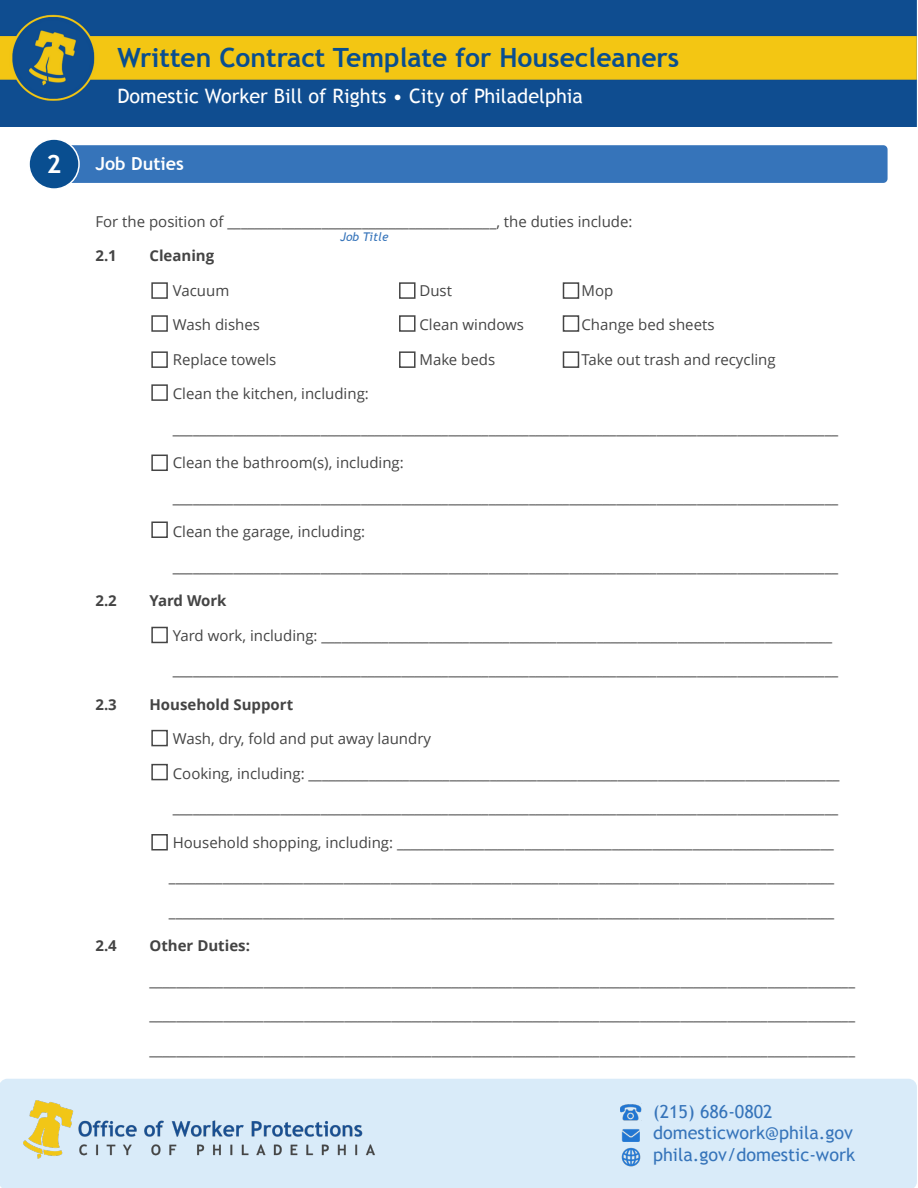
<style>
.page{position:relative;width:918px;height:1188px;background:#fff}
.page>*{position:absolute;margin:0;border:0;box-sizing:border-box;transform-origin:0 0}
.t1{font:700 26.55px "Trebuchet MS";color:#094e90}
.t2{font:700 25.35px "Trebuchet MS";color:#fff}
.t3{font:19.95px "Trebuchet MS";color:#fff}
.t4{font:18px/21.6px "Trebuchet MS";color:#3674ba}
.t5{font:700 18px "Trebuchet MS";color:#fff}
.t6{font:15px "Open Sans";color:#444}
.t7{font:700 15px "Open Sans";color:#444}
.t8{font:italic 12px "Trebuchet MS";color:#3674ba}
</style>
<div class="page">
<div style="left:67px;top:145px;width:821px;height:38px;background:#3674ba;border-radius:4px"></div>
<img style="left:0;top:0;width:917px;height:126px">
<div style="left:0;top:1079px;width:917px;height:109px;background:#d9ebf9"></div>
<img style="left:23px;top:1100px;width:352px;height:59px">
<img style="left:621px;top:1104px;width:20px;height:16px">
<img style="left:622px;top:1129px;width:18px;height:13px">
<img style="left:620px;top:1146px;width:22px;height:22px;border-radius:11px">
<div style="left:29px;top:139px;width:50px;height:50px;background:#094e90;border-radius:50%"></div>
<div style="left:28px;top:138px;width:52px;height:52px;border:2px solid #fff;border-radius:50%"></div>
<div style="left:151px;top:282px;width:17px;height:17px;border:2px solid #444"></div>
<div style="left:151px;top:315px;width:17px;height:17px;border:2px solid #444"></div>
<div style="left:151px;top:351px;width:17px;height:17px;border:2px solid #444"></div>
<div style="left:151px;top:384px;width:17px;height:17px;border:2px solid #444"></div>
<div style="left:399px;top:282px;width:17px;height:17px;border:2px solid #444"></div>
<div style="left:399px;top:315px;width:17px;height:17px;border:2px solid #444"></div>
<div style="left:151px;top:455px;width:17px;height:16px;border:2px solid #444"></div>
<div style="left:151px;top:522px;width:17px;height:16px;border:2px solid #444"></div>
<div style="left:151px;top:627px;width:17px;height:16px;border:2px solid #444"></div>
<div style="left:151px;top:730px;width:17px;height:16px;border:2px solid #444"></div>
<div style="left:151px;top:764px;width:17px;height:16px;border:2px solid #444"></div>
<div style="left:399px;top:351px;width:17px;height:17px;border:2px solid #444"></div>
<div style="left:563px;top:282px;width:16px;height:17px;border:2px solid #444"></div>
<div style="left:563px;top:315px;width:16px;height:17px;border:2px solid #444"></div>
<div style="left:563px;top:351px;width:16px;height:17px;border:2px solid #444"></div>
<div style="left:151px;top:834px;width:17px;height:17px;border:2px solid #444"></div>
<h2 class="t2" style="left:46px;top:149px;width:16px">2</h2>
<h1 class="t1" style="left:117px;top:41px;width:564px">Written Contract Template for Housecleaners</h1>
<h3 class="t3" style="left:117px;top:84px;width:467px">Domestic Worker Bill of Rights • City of Philadelphia</h3>
<p class="t5" style="left:95px;top:153px;width:90px">Job Duties</p>
<p class="t6" style="left:95px;top:211px;width:539px">For the position of ________________________________________, the duties include:</p>
<p class="t7" style="left:149px;top:245px;width:66px">Cleaning</p>
<p class="t8" style="left:340px;top:229px;width:50px">Job Title</p>
<p class="t7" style="left:95px;top:245px;width:23px">2.1</p>
<p class="t7" style="left:95px;top:590px;width:23px">2.2</p>
<p class="t7" style="left:95px;top:693px;width:23px">2.3</p>
<p class="t7" style="left:95px;top:935px;width:23px">2.4</p>
<p class="t6" style="left:173px;top:280px;width:58px">Vacuum</p>
<p class="t6" style="left:173px;top:314px;width:89px">Wash dishes</p>
<p class="t6" style="left:419px;top:280px;width:34px">Dust</p>
<p class="t6" style="left:419px;top:314px;width:106px">Clean windows</p>
<p class="t6" style="left:581px;top:280px;width:33px">Mop</p>
<p class="t6" style="left:581px;top:314px;width:135px">Change bed sheets</p>
<p class="t6" style="left:173px;top:349px;width:105px">Replace towels</p>
<p class="t6" style="left:173px;top:383px;width:198px">Clean the kitchen, including:</p>
<p class="t6" style="left:173px;top:418px;width:667px">___________________________________________________________________________________________________</p>
<p class="t6" style="left:173px;top:452px;width:233px">Clean the bathroom , )s( including:</p>
<p class="t6" style="left:173px;top:487px;width:667px">___________________________________________________________________________________________________</p>
<p class="t6" style="left:173px;top:521px;width:194px">Clean the garage, including:</p>
<p class="t6" style="left:173px;top:556px;width:667px">___________________________________________________________________________________________________</p>
<p class="t7" style="left:149px;top:590px;width:79px">Yard Work</p>
<p class="t6" style="left:419px;top:349px;width:77px">Make beds</p>
<p class="t6" style="left:581px;top:349px;width:196px">Take out trash and recycling</p>
<p class="t6" style="left:173px;top:625px;width:661px">Y a r d w o r k , i n c l u d i n g ____________________________________________________________________________:</p>
<p class="t6" style="left:173px;top:659px;width:667px">___________________________________________________________________________________________________</p>
<p class="t7" style="left:149px;top:693px;width:145px">Household Support</p>
<p class="t6" style="left:173px;top:728px;width:260px">Wash, dry, fold and put away laundry</p>
<p class="t6" style="left:173px;top:763px;width:668px">C o o k i n g , i n c l u d i n g _______________________________________________________________________________:</p>
<p class="t6" style="left:173px;top:797px;width:667px">___________________________________________________________________________________________________</p>
<p class="t6" style="left:173px;top:832px;width:662px">H o u s e h o l d s h o p p i n g , i n c l u d i n g _________________________________________________________________:</p>
<p class="t6" style="left:169px;top:866px;width:667px">___________________________________________________________________________________________________</p>
<p class="t6" style="left:169px;top:901px;width:667px">___________________________________________________________________________________________________</p>
<p class="t7" style="left:149px;top:935px;width:102px">Other Duties:</p>
<p class="t6" style="left:149px;top:970px;width:707px">_________________________________________________________________________________________________________</p>
<p class="t6" style="left:149px;top:1004px;width:707px">_________________________________________________________________________________________________________</p>
<p class="t6" style="left:149px;top:1039px;width:707px">_________________________________________________________________________________________________________</p>
<p class="t4" style="left:653px;top:1101px;width:203px">)215( 686-0802 domesticwork@phila.gov phila.gov/domestic-work</p>
</div>
